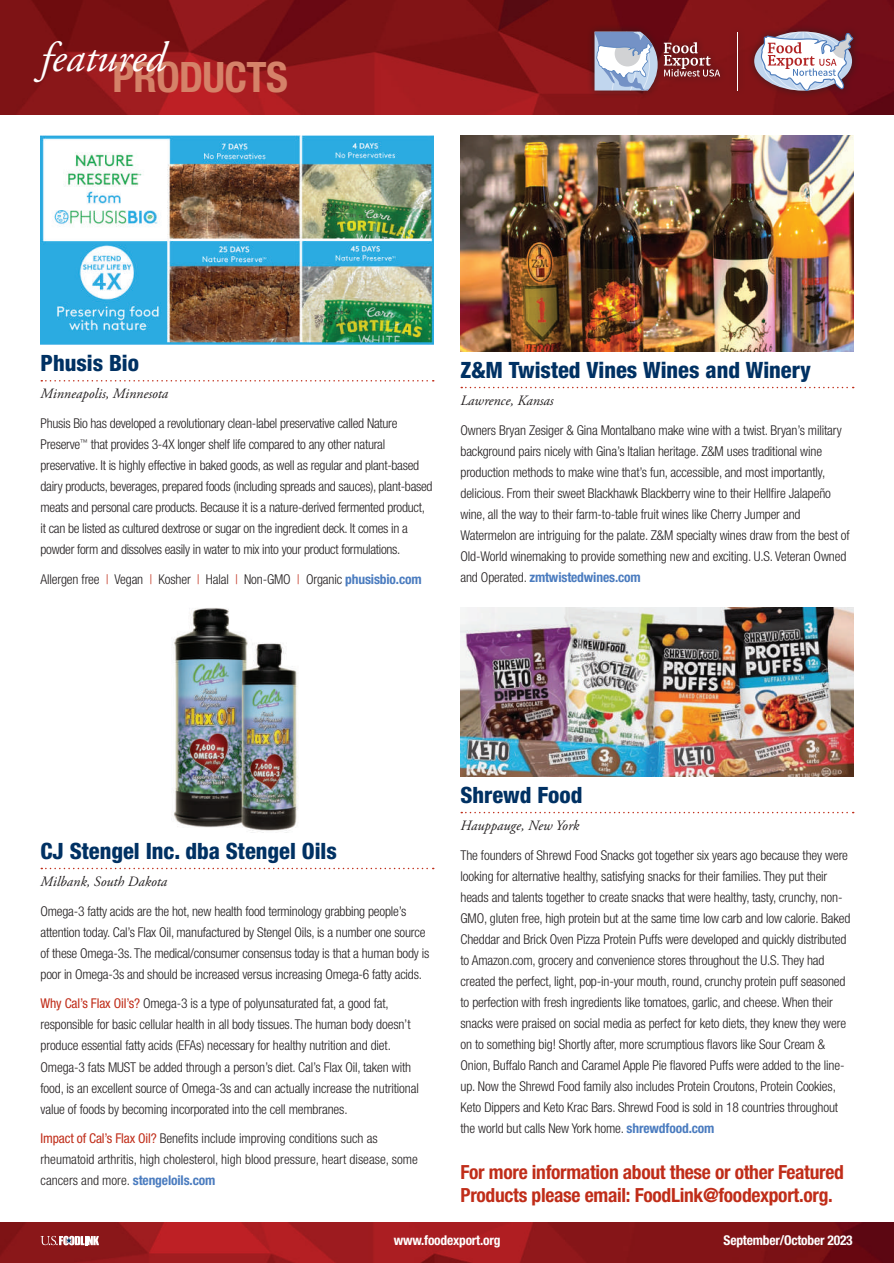
<style>
.page{position:relative;width:894px;height:1263px;background:#fff}
.page>*{position:absolute;margin:0;border:0;box-sizing:border-box;transform-origin:0 0}
.t1{font:700 condensed 42px "Helvetica Neue LT Std";letter-spacing:-.015em;color:#d58269}
.t2{font:italic 42px "Adobe Garamond Pro";color:#fff}
.t3{font:800 condensed 22.5px "Helvetica Neue LT Std";color:#003163}
.t4{font:700 condensed 19.5px/22.5px "Helvetica Neue LT Std";letter-spacing:-.015em;color:#c02d19}
.t5{font:italic 14.25px "Adobe Garamond Pro";color:#231f20}
.t6{font:300 condensed 13.5px/21px "Helvetica Neue LT Std";letter-spacing:-.01em;color:#231f20}
.t7{font:700 condensed 13.5px "Helvetica Neue LT Std";letter-spacing:-.015em;color:#fff}
.s1{color:#c02d19}
.s2{font-weight:700;color:#4b7cbf}
.s3{font-weight:400;color:#c02d19}
</style>
<div class="page">
<img style="left:0;top:0;width:893px;height:114px">
<div style="left:586px;top:24px;width:274px;height:75px;background:#231f20;opacity:.75"></div>
<svg style="left:594px;top:32px;width:63px;height:58px"></svg>
<svg style="left:663px;top:42px;width:56px;height:35px"></svg>
<svg style="left:760px;top:32px;width:93px;height:59px"></svg>
<hr style="left:736px;top:32px;width:1px;height:58px;background:#fff">
<img style="left:0;top:1222px;width:893px;height:41px">
<svg style="left:40px;top:1235px;width:59px;height:10px"></svg>
<svg style="left:41px;top:380px;width:392px;height:1px"></svg>
<svg style="left:41px;top:867px;width:392px;height:2px"></svg>
<img style="left:40px;top:135px;width:393px;height:209px">
<img style="left:171px;top:608px;width:127px;height:224px">
<svg style="left:461px;top:387px;width:392px;height:1px"></svg>
<svg style="left:461px;top:812px;width:392px;height:1px"></svg>
<img style="left:460px;top:135px;width:393px;height:216px">
<img style="left:460px;top:607px;width:393px;height:169px">
<h1 class="t2" style="left:40px;top:32px;width:126px">featured</h1>
<h1 class="t1" style="left:112px;top:51px;width:177px">PRODUCTS</h1>
<h2 class="t3" style="left:40px;top:349px;width:100px">Phusis Bio</h2>
<p class="t5" style="left:40px;top:385px;width:129px">Minneapolis, Minnesota</p>
<p class="t6" style="left:40px;top:413px;width:393px">Phusis Bio has developed a revolutionary clean-label preservative called Nature Preserve<sup>™</sup> that provides 3-4X longer shelf life compared to any other natural preservative. It is highly effective in baked goods, as well as regular and plant-based dairy products, beverages, prepared foods (including spreads and sauces), plant-based meats and personal care products. Because it is a nature-derived fermented product, it can be listed as cultured dextrose or sugar on the ingredient deck. It comes in a powder form and dissolves easily in water to mix into your product formulations.</p>
<p class="t6" style="left:41px;top:568px;width:382px">Allergen free <span class="s1">|</span> Vegan <span class="s1">|</span> Kosher <span class="s1">|</span> Halal <span class="s1">|</span> Non-GMO <span class="s1">|</span> Organic <span class="s2">phusisbio.com</span></p>
<h2 class="t3" style="left:460px;top:356px;width:352px">Z&amp;M Twisted Vines Wines and Winery</h2>
<p class="t5" style="left:460px;top:392px;width:95px">Lawrence, Kansas</p>
<p class="t6" style="left:460px;top:419px;width:390px">Owners Bryan Zesiger &amp; Gina Montalbano make wine with a twist. Bryan’s military background pairs nicely with Gina’s Italian heritage. Z&amp;M uses traditional wine production methods to make wine that’s fun, accessible, and most importantly, delicious. From their sweet Blackhawk Blackberry wine to their Hellfire Jalapeño wine, all the way to their farm-to-table fruit wines like Cherry Jumper and Watermelon are intriguing for the palate. Z&amp;M specialty wines draw from the best of Old-World winemaking to provide something new and exciting. U.S. Veteran Owned and Operated. <span class="s2">zmtwistedwines.com</span></p>
<h2 class="t3" style="left:460px;top:781px;width:123px">Shrewd Food</h2>
<p class="t5" style="left:460px;top:817px;width:120px">Hauppauge, New York</p>
<p class="t6" style="left:460px;top:844px;width:391px">The founders of Shrewd Food Snacks got together six years ago because they were looking for alternative healthy, satisfying snacks for their families. They put their heads and talents together to create snacks that were healthy, tasty, crunchy, non-GMO, gluten free, high protein but at the same time low carb and low calorie. Baked Cheddar and Brick Oven Pizza Protein Puffs were developed and quickly distributed to Amazon.com, grocery and convenience stores throughout the U.S. They had created the perfect, light, pop-in-your mouth, round, crunchy protein puff seasoned to perfection with fresh ingredients like tomatoes, garlic, and cheese. When their snacks were praised on social media as perfect for keto diets, they knew they were on to something big! Shortly after, more scrumptious flavors like Sour Cream &amp; Onion, Buffalo Ranch and Caramel Apple Pie flavored Puffs were added to the line&shy;up. Now the Shrewd Food family also includes Protein Croutons, Protein Cookies, Keto Dippers and Keto Krac Bars. Shrewd Food is sold in 18 countries throughout the world but calls New York home. <span class="s2">shrewdfood.com</span></p>
<h2 class="t3" style="left:40px;top:837px;width:298px">CJ Stengel Inc. dba Stengel Oils</h2>
<p class="t5" style="left:40px;top:873px;width:128px">Milbank, South Dakota</p>
<p class="t6" style="left:40px;top:900px;width:390px">Omega-3 fatty acids are the hot, new health food terminology grabbing people’s attention today. Cal’s Flax Oil, manufactured by Stengel Oils, is a number one source of these Omega-3s. The medical/consumer consensus today is that a human body is poor in Omega-3s and should be increased versus increasing Omega-6 fatty acids.</p>
<p class="t6" style="left:40px;top:993px;width:379px"><span class="s3">Why Cal’s Flax Oil’s?</span> Omega-3 is a type of polyunsaturated fat, a good fat, responsible for basic cellular health in all body tissues. The human body doesn’t produce essential fatty acids (EFAs) necessary for healthy nutrition and diet.<br>Omega-3 fats MUST be added through a person’s diet. Cal’s Flax Oil, taken with food, is an excellent source of Omega-3s and can actually increase the nutritional value of foods by becoming incorporated into the cell membranes.</p>
<p class="t6" style="left:40px;top:1127px;width:378px"><span class="s3">Impact of Cal’s Flax Oil?</span> Benefits include improving conditions such as rheumatoid arthritis, high cholesterol, high blood pressure, heart disease, some cancers and more. <span class="s2">stengeloils.com</span></p>
<h3 class="t4" style="left:460px;top:1161px;width:385px">For more information about these or other Featured<br>Products please email: FoodLink@foodexport.org.</h3>
<p class="t7" style="left:393px;top:1232px;width:108px">www.foodexport.org</p>
<p class="t7" style="left:723px;top:1232px;width:131px">September/October 2023</p>
</div>
